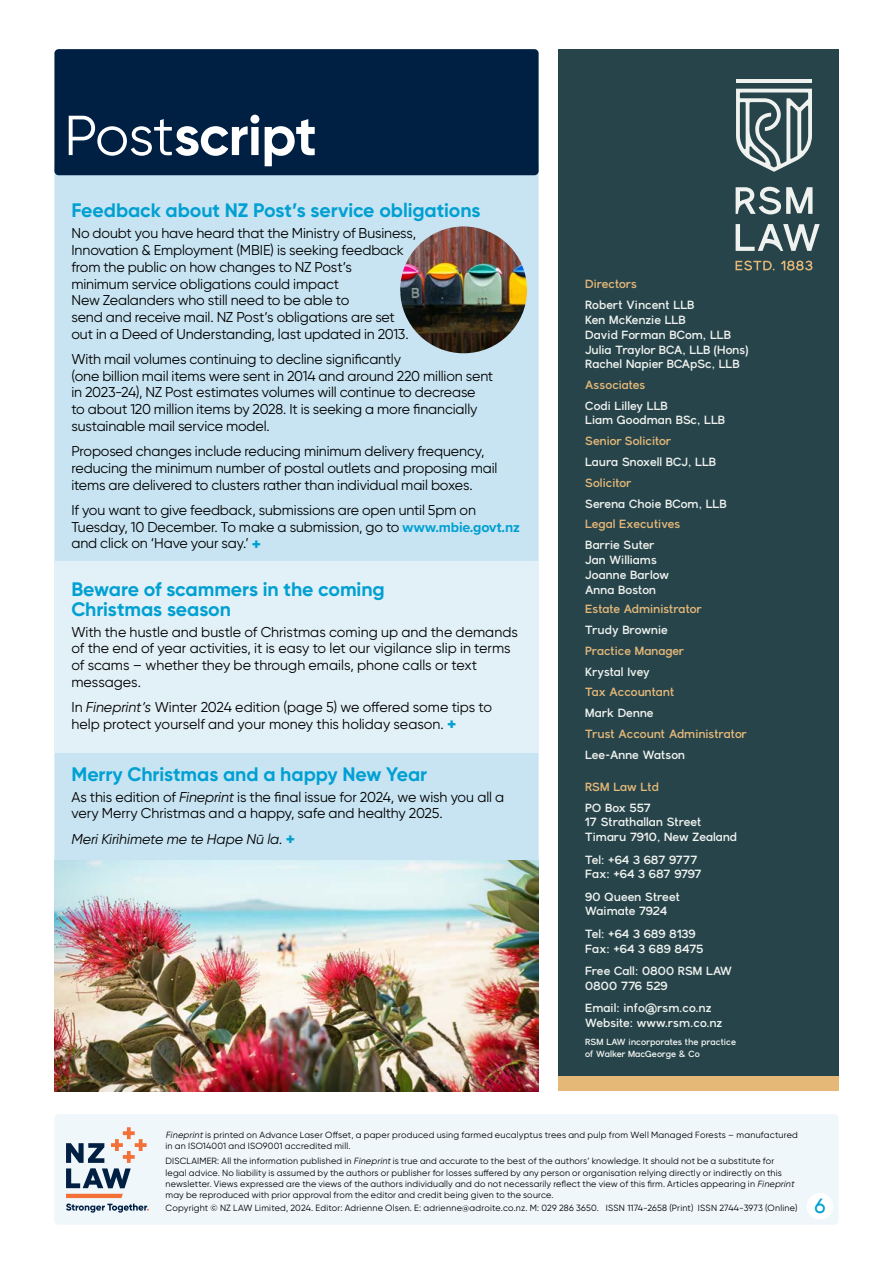
<style>
.page{position:relative;width:893px;height:1263px;background:#fff}
.page>*{position:absolute;margin:0;border:0;box-sizing:border-box;transform-origin:0 0}
.t1{font:700 56.25px "Gilroy";letter-spacing:-.01em;color:#fff}
.t2{font:500 20.7px "Gilroy";color:#00a0d2}
.t3{font:700 19.5px/19.5px "Gilroy";letter-spacing:-.005em;color:#00a0d2}
.t4{font:14.25px/16.8px "Gilroy";letter-spacing:-.01em;color:#000}
.t5{font:italic 14.25px "Gilroy";color:#000}
.t6{font:11.85px/14.9px "Karl";letter-spacing:.01em;color:#eff2ee}
.t7{font:11.85px "Karl";letter-spacing:.01em;color:#e5b878}
.t8{font:11.85px/14.9px "Karl";letter-spacing:-.04em;color:#eff2ee}
.t9{font:9px/11.2px "Gilroy";letter-spacing:.02em;color:#000}
.t10{font:8.85px/11.9px "Karl";letter-spacing:.01em;color:#eff2ee}
.s1{font-weight:400}
.s2{font-family:"Proxima Nova";font-weight:700;color:#00a0d2}
.s3{font-weight:800;font-size:16.5px;color:#00a0d2}
.s4{font-style:italic}
.s5{font-weight:800;font-style:normal;font-size:16.5px;color:#00a0d2}
</style>
<div class="page">
<div style="left:54px;top:173px;width:485px;height:687px;background:#c8e4f2"></div>
<div style="left:54px;top:561px;width:485px;height:191px;background:#e2f0f7"></div>
<div style="left:54px;top:1114px;width:784px;height:111px;background:#eff7fb;border-radius:4px"></div>
<div style="left:54px;top:49px;width:485px;height:126px;background:#002043;border-radius:4px"></div>
<div style="left:807px;top:1193px;width:26px;height:26px;background:#fff;border-radius:50%"></div>
<svg style="left:66px;top:1127px;width:81px;height:61px"></svg>
<svg style="left:66px;top:1194px;width:83px;height:19px"></svg>
<img style="left:400px;top:226px;width:127px;height:127px;border-radius:63px">
<img style="left:54px;top:860px;width:485px;height:231px">
<div style="left:558px;top:49px;width:280px;height:1027px;background:#27444b"></div>
<div style="left:558px;top:1076px;width:280px;height:15px;background:#e5b878"></div>
<svg style="left:736px;top:89px;width:76px;height:83px"></svg>
<hr style="left:736px;top:79px;width:76px;height:4px;background:#eff2ee">
<svg style="left:736px;top:187px;width:76px;height:27px"></svg>
<svg style="left:736px;top:224px;width:84px;height:27px"></svg>
<svg style="left:735px;top:261px;width:39px;height:9px"></svg>
<svg style="left:781px;top:261px;width:31px;height:9px"></svg>
<h1 class="t1" style="left:64px;top:100px;width:254px"><span class="s1">Post</span>script</h1>
<h3 class="t3" style="left:71px;top:201px;width:411px">Feedback about NZ Post’s service obligations</h3>
<p class="t4" style="left:71px;top:225px;width:346px">No doubt you have heard that the Ministry of Business, Innovation &amp; Employment (MBIE) is seeking feedback from the public on how changes to NZ Post’s<br>minimum service obligations could impact<br>New Zealanders who still need to be able to<br>send and receive mail. NZ Post’s obligations are set out in a Deed of Understanding, last updated in 2013.</p>
<p class="t4" style="left:71px;top:350px;width:423px">With mail volumes continuing to decline significantly<br>(one billion mail items were sent in 2014 and around 220 million sent in 2023-24), NZ Post estimates volumes will continue to decrease<br>to about 120 million items by 2028. It is seeking a more financially sustainable mail service model.</p>
<p class="t4" style="left:71px;top:443px;width:427px">Proposed changes include reducing minimum delivery frequency, reducing the minimum number of postal outlets and proposing mail items are delivered to clusters rather than individual mail boxes.</p>
<p class="t4" style="left:71px;top:501px;width:450px">If you want to give feedback, submissions are open until 5pm on<br>Tuesday, 10 December. To make a submission, go to <span class="s2">www.mbie.govt.nz </span>and click on ‘Have your say.’ <span class="s3">+</span></p>
<h3 class="t3" style="left:71px;top:579px;width:315px">Beware of scammers in the coming<br>Christmas season</h3>
<p class="t4" style="left:71px;top:623px;width:448px">With the hustle and bustle of Christmas coming up and the demands of the end of year activities, it is easy to let our vigilance slip in terms of scams – whether they be through emails, phone calls or text messages.</p>
<p class="t4" style="left:71px;top:698px;width:422px">In <span class="s4">Fineprint’s</span> Winter 2024 edition (page 5) we offered some tips to help protect yourself and your money this holiday season. <span class="s3">+</span></p>
<h3 class="t3" style="left:71px;top:764px;width:357px">Merry Christmas and a happy New Year</h3>
<p class="t4" style="left:71px;top:788px;width:434px">As this edition of <span class="s4">Fineprint</span> is the final issue for 2024, we wish you all a very Merry Christmas and a happy, safe and healthy 2025.</p>
<p class="t5" style="left:71px;top:830px;width:225px">Meri Kirihimete me te Hape Nū la. <span class="s5">+</span></p>
<p class="t7" style="left:585px;top:277px;width:53px">Directors</p>
<p class="t6" style="left:585px;top:297px;width:165px">Robert Vincent LLB<br>Ken McKenzie LLB<br>David Forman BCom, LLB<br>Julia Traylor BCA, LLB (Hons)<br>Rachel Napier BCApSc, LLB</p>
<p class="t7" style="left:585px;top:377px;width:62px">Associates</p>
<p class="t6" style="left:585px;top:398px;width:141px">Codi Lilley LLB<br>Liam Goodman BSc, LLB</p>
<p class="t7" style="left:585px;top:433px;width:88px">Senior Solicitor</p>
<p class="t6" style="left:585px;top:454px;width:132px">Laura Snoxell BCJ, LLB</p>
<p class="t7" style="left:585px;top:475px;width:48px">Solicitor</p>
<p class="t6" style="left:585px;top:496px;width:143px">Serena Choie BCom, LLB</p>
<p class="t7" style="left:585px;top:517px;width:97px">Legal Executives</p>
<p class="t6" style="left:585px;top:538px;width:85px">Barrie Suter<br>Jan Williams<br>Joanne Barlow<br>Anna Boston</p>
<p class="t7" style="left:585px;top:602px;width:118px">Estate Administrator</p>
<p class="t6" style="left:585px;top:622px;width:84px">Trudy Brownie</p>
<p class="t7" style="left:585px;top:643px;width:101px">Practice Manager</p>
<p class="t6" style="left:585px;top:664px;width:66px">Krystal Ivey</p>
<p class="t7" style="left:585px;top:685px;width:91px">Tax Accountant</p>
<p class="t6" style="left:585px;top:706px;width:70px">Mark Denne</p>
<p class="t7" style="left:585px;top:726px;width:163px">Trust Account Administrator</p>
<p class="t6" style="left:585px;top:747px;width:101px">Lee-Anne Watson</p>
<p class="t7" style="left:585px;top:779px;width:75px">RSM Law Ltd</p>
<p class="t6" style="left:585px;top:800px;width:153px">PO Box 557<br>17 Strathallan Street<br>Timaru 7910, New Zealand</p>
<p class="t8" style="left:585px;top:852px;width:118px">Tel: +64 3 687 9777<br>Fax: +64 3 687 9797</p>
<p class="t6" style="left:585px;top:889px;width:96px">90 Queen Street<br>Waimate 7924</p>
<p class="t6" style="left:585px;top:926px;width:120px">Tel: +64 3 689 8139<br>Fax: +64 3 689 8475</p>
<p class="t6" style="left:585px;top:963px;width:148px">Free Call: 0800 RSM LAW<br>0800 776 529</p>
<p class="t6" style="left:585px;top:1000px;width:139px">Email: info@rsm.co.nz<br>Website: www.rsm.co.nz</p>
<p class="t10" style="left:585px;top:1036px;width:152px">RSM LAW incorporates the practice of Walker MacGeorge &amp; Co</p>
<p class="t9" style="left:166px;top:1128px;width:634px"><span class="s4">Fineprint</span>is printed on Advance Laser Offset, a paper produced using farmed eucalyptus trees and pulp from Well Managed Forests – manufactured in an ISO14001 and ISO9001 accredited mill.</p>
<p class="t9" style="left:166px;top:1155px;width:632px">DISCLAIMER: All the information published in <span class="s4">Fineprint</span>is true and accurate to the best of the authors’ knowledge. It should not be a substitute for legal advice. No liability is assumed by the authors or publisher for losses suffered by any person or organisation relying directly or indirectly on this newsletter. Views expressed are the views of the authors individually and do not necessarily reflect the view of this firm. Articles appearing in <span class="s4">Fineprint </span>may be reproduced with prior approval from the editor and credit being given to the source.</p>
<p class="t9" style="left:166px;top:1202px;width:633px">Copyright © NZ LAW Limited, 2024. Editor: Adrienne Olsen. E: adrienne@adroite.co.nz. M: 029 286 3650. ISSN 1174-2658 (Print) ISSN 2744-3973 (Online)</p>
<h2 class="t2" style="left:814px;top:1193px;width:13px">6</h2>
</div>
